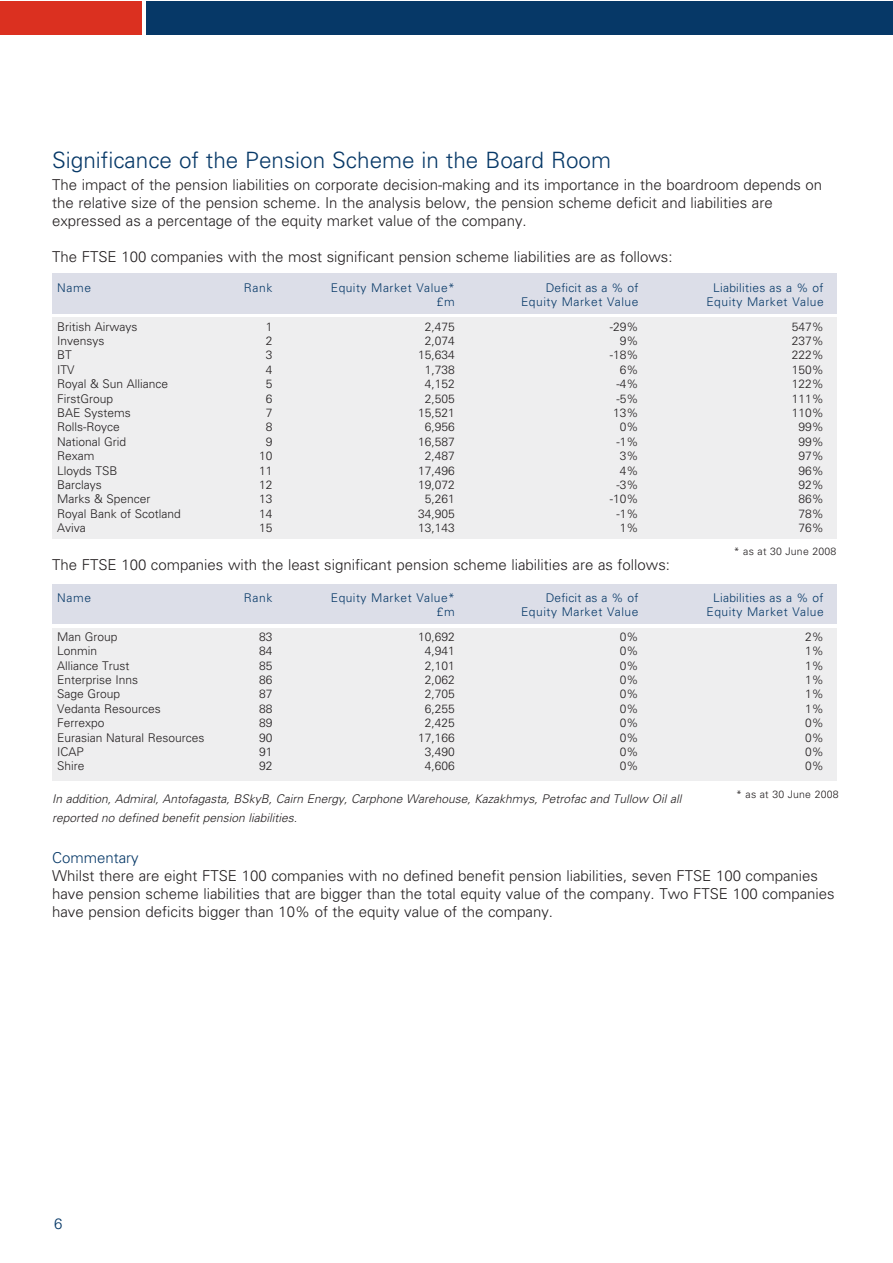
<style>
.page{position:relative;width:893px;height:1263px;background:#fff}
.page>*{position:absolute;margin:0;border:0;box-sizing:border-box;transform-origin:0 0}
.t1{font:300 22.5px "Univers CE";color:#063867}
.t2{font:300 15px/18px "Univers CE";color:#231f20}
.t3{font:300 15px "Univers CE";color:#063867}
.t4{font:300 12px "Univers CE";color:#231f20}
.t5{font:300 12px "Univers CE";letter-spacing:.04em;color:#063867}
.t6{font:italic 300 12px/18.9px "Univers CE";color:#231f20}
.t7{font:300 12px "Univers CE";letter-spacing:.015em;color:#063867}
.t8{font:300 10.5px "Univers CE";letter-spacing:.02em;color:#231f20}
</style>
<div class="page">
<div style="left:147px;top:1px;width:745px;height:33px;background:#063867"></div>
<div style="left:0;top:1px;width:142px;height:33px;background:#db3020"></div>
<div style="left:53px;top:317px;width:784px;height:221px;background:#eeeeef"></div>
<div style="left:52px;top:273px;width:784px;height:41px;background:#dcdee8"></div>
<div style="left:53px;top:628px;width:784px;height:152px;background:#eeeeef"></div>
<div style="left:52px;top:584px;width:784px;height:39px;background:#dcdee8"></div>
<h1 class="t1" style="left:52px;top:152px;width:560px">Significance of the Pension Scheme in the Board Room</h1>
<p class="t2" style="left:52px;top:177px;width:772px">The impact of the pension liabilities on corporate decision-making and its importance in the boardroom depends on the relative size of the pension scheme. In the analysis below, the pension scheme deficit and liabilities are expressed as a percentage of the equity market value of the company.</p>
<p class="t2" style="left:52px;top:249px;width:622px">The FTSE 100 companies with the most significant pension scheme liabilities are as follows:</p>
<p class="t5" style="left:57px;top:283px;width:35px">Name</p>
<p class="t5" style="left:244px;top:283px;width:30px">Rank</p>
<p class="t5" style="left:331px;top:283px;width:126px">Equity Market Value*</p>
<p class="t7" style="left:546px;top:283px;width:94px">Deficit as a % of</p>
<p class="t5" style="left:713px;top:283px;width:112px">Liabilities as a % of</p>
<p class="t5" style="left:437px;top:297px;width:19px">£m</p>
<p class="t5" style="left:521px;top:297px;width:119px">Equity Market Value</p>
<p class="t5" style="left:706px;top:297px;width:119px">Equity Market Value</p>
<p class="t4" style="left:57px;top:322px;width:82px">British Airways</p>
<p class="t4" style="left:266px;top:322px;width:8px">1</p>
<p class="t4" style="left:425px;top:322px;width:32px">2,475</p>
<p class="t4" style="left:610px;top:322px;width:30px">-29%</p>
<p class="t4" style="left:792px;top:322px;width:34px">547%</p>
<p class="t4" style="left:57px;top:336px;width:49px">Invensys</p>
<p class="t4" style="left:266px;top:336px;width:8px">2</p>
<p class="t4" style="left:425px;top:336px;width:32px">2,074</p>
<p class="t4" style="left:620px;top:336px;width:20px">9%</p>
<p class="t4" style="left:792px;top:336px;width:34px">237%</p>
<p class="t4" style="left:57px;top:351px;width:16px">BT</p>
<p class="t4" style="left:266px;top:351px;width:8px">3</p>
<p class="t4" style="left:418px;top:351px;width:38px">15,634</p>
<p class="t4" style="left:610px;top:351px;width:30px">-18%</p>
<p class="t4" style="left:792px;top:351px;width:34px">222%</p>
<p class="t4" style="left:57px;top:365px;width:19px">ITV</p>
<p class="t4" style="left:266px;top:365px;width:8px">4</p>
<p class="t4" style="left:425px;top:365px;width:32px">1,738</p>
<p class="t4" style="left:620px;top:365px;width:20px">6%</p>
<p class="t4" style="left:792px;top:365px;width:34px">150%</p>
<p class="t4" style="left:57px;top:379px;width:113px">Royal &amp; Sun Alliance</p>
<p class="t4" style="left:266px;top:379px;width:8px">5</p>
<p class="t4" style="left:425px;top:379px;width:32px">4,152</p>
<p class="t4" style="left:616px;top:379px;width:24px">-4%</p>
<p class="t4" style="left:792px;top:379px;width:34px">122%</p>
<p class="t4" style="left:57px;top:394px;width:58px">FirstGroup</p>
<p class="t4" style="left:266px;top:394px;width:8px">6</p>
<p class="t4" style="left:425px;top:394px;width:32px">2,505</p>
<p class="t4" style="left:616px;top:394px;width:24px">-5%</p>
<p class="t4" style="left:792px;top:394px;width:34px">111%</p>
<p class="t4" style="left:57px;top:408px;width:75px">BAE Systems</p>
<p class="t4" style="left:266px;top:408px;width:8px">7</p>
<p class="t4" style="left:418px;top:408px;width:38px">15,521</p>
<p class="t4" style="left:613px;top:408px;width:27px">13%</p>
<p class="t4" style="left:792px;top:408px;width:34px">110%</p>
<p class="t4" style="left:57px;top:423px;width:64px">Rolls-Royce</p>
<p class="t4" style="left:266px;top:423px;width:8px">8</p>
<p class="t4" style="left:425px;top:423px;width:32px">6,956</p>
<p class="t4" style="left:620px;top:423px;width:20px">0%</p>
<p class="t4" style="left:798px;top:423px;width:27px">99%</p>
<p class="t4" style="left:57px;top:437px;width:71px">National Grid</p>
<p class="t4" style="left:266px;top:437px;width:8px">9</p>
<p class="t4" style="left:418px;top:437px;width:38px">16,587</p>
<p class="t4" style="left:616px;top:437px;width:24px">-1%</p>
<p class="t4" style="left:798px;top:437px;width:27px">99%</p>
<p class="t4" style="left:57px;top:451px;width:39px">Rexam</p>
<p class="t4" style="left:259px;top:451px;width:15px">10</p>
<p class="t4" style="left:425px;top:451px;width:32px">2,487</p>
<p class="t4" style="left:620px;top:451px;width:20px">3%</p>
<p class="t4" style="left:798px;top:451px;width:27px">97%</p>
<p class="t4" style="left:57px;top:466px;width:62px">Lloyds TSB</p>
<p class="t4" style="left:259px;top:466px;width:15px">11</p>
<p class="t4" style="left:418px;top:466px;width:38px">17,496</p>
<p class="t4" style="left:620px;top:466px;width:20px">4%</p>
<p class="t4" style="left:798px;top:466px;width:27px">96%</p>
<p class="t4" style="left:57px;top:480px;width:46px">Barclays</p>
<p class="t4" style="left:259px;top:480px;width:15px">12</p>
<p class="t4" style="left:418px;top:480px;width:38px">19,072</p>
<p class="t4" style="left:616px;top:480px;width:24px">-3%</p>
<p class="t4" style="left:798px;top:480px;width:27px">92%</p>
<p class="t4" style="left:57px;top:495px;width:95px">Marks &amp; Spencer</p>
<p class="t4" style="left:259px;top:495px;width:15px">13</p>
<p class="t4" style="left:425px;top:495px;width:32px">5,261</p>
<p class="t4" style="left:610px;top:495px;width:30px">-10%</p>
<p class="t4" style="left:798px;top:495px;width:27px">86%</p>
<p class="t4" style="left:57px;top:509px;width:125px">Royal Bank of Scotland</p>
<p class="t4" style="left:259px;top:509px;width:15px">14</p>
<p class="t4" style="left:418px;top:509px;width:38px">34,905</p>
<p class="t4" style="left:616px;top:509px;width:24px">-1%</p>
<p class="t4" style="left:798px;top:509px;width:27px">78%</p>
<p class="t4" style="left:57px;top:523px;width:30px">Aviva</p>
<p class="t4" style="left:259px;top:523px;width:15px">15</p>
<p class="t4" style="left:418px;top:523px;width:38px">13,143</p>
<p class="t4" style="left:620px;top:523px;width:20px">1%</p>
<p class="t4" style="left:798px;top:523px;width:27px">76%</p>
<p class="t2" style="left:52px;top:557px;width:619px">The FTSE 100 companies with the least significant pension scheme liabilities are as follows:</p>
<p class="t8" style="left:734px;top:548px;width:104px">* as at 30 June 2008</p>
<p class="t5" style="left:57px;top:593px;width:35px">Name</p>
<p class="t5" style="left:244px;top:593px;width:30px">Rank</p>
<p class="t5" style="left:331px;top:593px;width:126px">Equity Market Value*</p>
<p class="t7" style="left:546px;top:593px;width:94px">Deficit as a % of</p>
<p class="t5" style="left:713px;top:593px;width:112px">Liabilities as a % of</p>
<p class="t5" style="left:437px;top:607px;width:19px">£m</p>
<p class="t5" style="left:521px;top:607px;width:119px">Equity Market Value</p>
<p class="t5" style="left:706px;top:607px;width:119px">Equity Market Value</p>
<p class="t4" style="left:57px;top:632px;width:62px">Man Group</p>
<p class="t4" style="left:259px;top:632px;width:15px">83</p>
<p class="t4" style="left:418px;top:632px;width:38px">10,692</p>
<p class="t4" style="left:620px;top:632px;width:20px">0%</p>
<p class="t4" style="left:805px;top:632px;width:20px">2%</p>
<p class="t4" style="left:57px;top:646px;width:42px">Lonmin</p>
<p class="t4" style="left:259px;top:646px;width:15px">84</p>
<p class="t4" style="left:425px;top:646px;width:32px">4,941</p>
<p class="t4" style="left:620px;top:646px;width:20px">0%</p>
<p class="t4" style="left:805px;top:646px;width:20px">1%</p>
<p class="t4" style="left:57px;top:661px;width:74px">Alliance Trust</p>
<p class="t4" style="left:259px;top:661px;width:15px">85</p>
<p class="t4" style="left:425px;top:661px;width:32px">2,101</p>
<p class="t4" style="left:620px;top:661px;width:20px">0%</p>
<p class="t4" style="left:805px;top:661px;width:20px">1%</p>
<p class="t4" style="left:57px;top:675px;width:83px">Enterprise Inns</p>
<p class="t4" style="left:259px;top:675px;width:15px">86</p>
<p class="t4" style="left:425px;top:675px;width:32px">2,062</p>
<p class="t4" style="left:620px;top:675px;width:20px">0%</p>
<p class="t4" style="left:805px;top:675px;width:20px">1%</p>
<p class="t4" style="left:57px;top:690px;width:65px">Sage Group</p>
<p class="t4" style="left:259px;top:690px;width:15px">87</p>
<p class="t4" style="left:425px;top:690px;width:32px">2,705</p>
<p class="t4" style="left:620px;top:690px;width:20px">0%</p>
<p class="t4" style="left:805px;top:690px;width:20px">1%</p>
<p class="t4" style="left:57px;top:704px;width:105px">Vedanta Resources</p>
<p class="t4" style="left:259px;top:704px;width:15px">88</p>
<p class="t4" style="left:425px;top:704px;width:32px">6,255</p>
<p class="t4" style="left:620px;top:704px;width:20px">0%</p>
<p class="t4" style="left:805px;top:704px;width:20px">1%</p>
<p class="t4" style="left:57px;top:718px;width:49px">Ferrexpo</p>
<p class="t4" style="left:259px;top:718px;width:15px">89</p>
<p class="t4" style="left:425px;top:718px;width:32px">2,425</p>
<p class="t4" style="left:620px;top:718px;width:20px">0%</p>
<p class="t4" style="left:805px;top:718px;width:20px">0%</p>
<p class="t4" style="left:57px;top:733px;width:149px">Eurasian Natural Resources</p>
<p class="t4" style="left:259px;top:733px;width:15px">90</p>
<p class="t4" style="left:418px;top:733px;width:38px">17,166</p>
<p class="t4" style="left:620px;top:733px;width:20px">0%</p>
<p class="t4" style="left:805px;top:733px;width:20px">0%</p>
<p class="t4" style="left:57px;top:747px;width:28px">ICAP</p>
<p class="t4" style="left:259px;top:747px;width:15px">91</p>
<p class="t4" style="left:425px;top:747px;width:32px">3,490</p>
<p class="t4" style="left:620px;top:747px;width:20px">0%</p>
<p class="t4" style="left:805px;top:747px;width:20px">0%</p>
<p class="t4" style="left:57px;top:762px;width:29px">Shire</p>
<p class="t4" style="left:259px;top:762px;width:15px">92</p>
<p class="t4" style="left:425px;top:762px;width:32px">4,606</p>
<p class="t4" style="left:620px;top:762px;width:20px">0%</p>
<p class="t4" style="left:805px;top:762px;width:20px">0%</p>
<p class="t8" style="left:736px;top:791px;width:104px">* as at 30 June 2008</p>
<p class="t6" style="left:52px;top:791px;width:631px">In addition, Admiral, Antofagasta, BSkyB, Cairn Energy, Carphone Warehouse, Kazakhmys, Petrofac and Tullow Oil all reported no defined benefit pension liabilities.</p>
<p class="t3" style="left:52px;top:852px;width:88px">Commentary</p>
<p class="t2" style="left:52px;top:868px;width:784px">Whilst there are eight FTSE 100 companies with no defined benefit pension liabilities, seven FTSE 100 companies have pension scheme liabilities that are bigger than the total equity value of the company. Two FTSE 100 companies have pension deficits bigger than 10% of the equity value of the company.</p>
<p class="t3" style="left:54px;top:1218px;width:10px">6</p>
</div>
